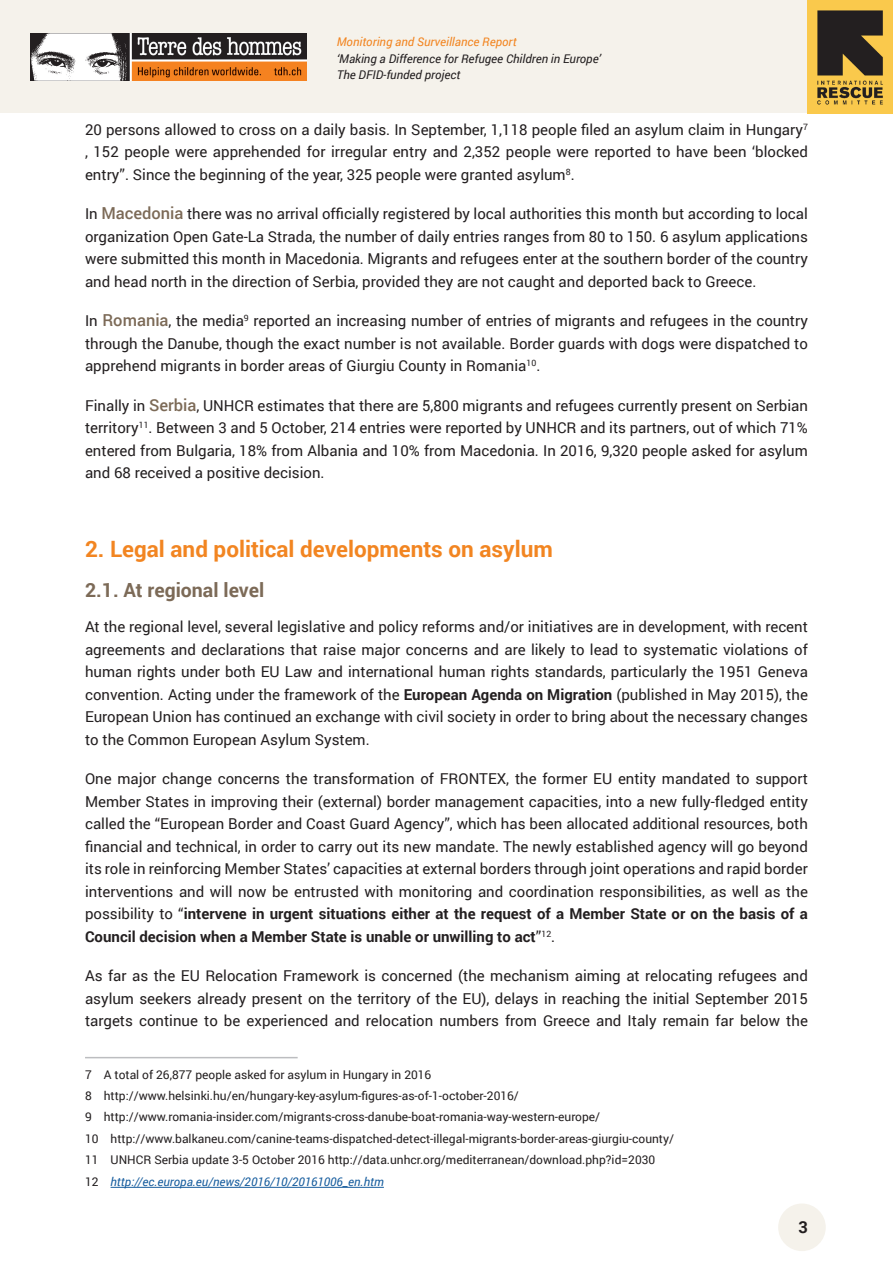
<style>
.page{position:relative;width:893px;height:1263px;background:#fff}
.page>*{position:absolute;margin:0;border:0;box-sizing:border-box;transform-origin:0 0}
.Headding_1{font:700 22.5px "Roboto";color:#f28521}
.Heading_3{font:700 19.5px "Roboto";color:#7c6a57}
.t1{font:700 16.5px "Roboto";color:#231f20}
.body{font:15px/22.5px "Roboto";color:#231f20;text-align:justify}
.footnotes{font:12px "Roboto";color:#231f20}
.t2{font:italic 12px/16.5px "Roboto";color:#231f20}
.footnotes-2{font:italic 12px "Roboto";color:#175d9e}
.t3{font:italic 12px "Roboto";color:#f28521}
.s1{font-weight:500;font-size:16.5px;color:#7c6a57}
.s2{font-weight:700}
.s3{font-style:normal;color:#231f20}
</style>
<div class="page">
<div style="left:0;top:0;width:893px;height:112px;background:#f5f2eb"></div>
<div style="left:778px;top:1203px;width:48px;height:48px;background:#f5f2eb;border-radius:50%"></div>
<img style="left:31px;top:33px;width:276px;height:48px">
<img style="left:808px;top:0;width:85px;height:113px">
<hr style="left:85px;top:1057px;width:213px;height:1px;background:#bcbdc0">
<hr style="left:111px;top:1187px;width:273px;height:1px;background:#175d9e">
<p class="t3" style="left:337px;top:33px;width:181px">Monitoring and Surveillance Report</p>
<p class="t2" style="left:337px;top:50px;width:266px">‘Making a Difference for Refugee Children in Europe’<br>The DFID-funded project</p>
<p class="body" style="left:85px;top:118px;width:724px">20 persons allowed to cross on a daily basis. In September, 1,118 people filed an asylum claim in Hungary<sup>7 </sup>, 152 people were apprehended for irregular entry and 2,352 people were reported to have been ‘blocked entry”. Since the beginning of the year, 325 people were granted asylum<sup>8</sup>.</p>
<p class="body" style="left:85px;top:202px;width:724px">In <span class="s1">Macedonia</span> there was no arrival officially registered by local authorities this month but according to local organization Open Gate-La Strada, the number of daily entries ranges from 80 to 150. 6 asylum applications were submitted this month in Macedonia. Migrants and refugees enter at the southern border of the country and head north in the direction of Serbia, provided they are not caught and deported back to Greece.</p>
<p class="body" style="left:85px;top:309px;width:724px">In <span class="s1">Romania</span>, the media<sup>9</sup> reported an increasing number of entries of migrants and refugees in the country through the Danube, though the exact number is not available. Border guards with dogs were dispatched to apprehend migrants in border areas of Giurgiu County in Romania<sup>10</sup>.</p>
<p class="body" style="left:85px;top:394px;width:724px">Finally in <span class="s1">Serbia</span>, UNHCR estimates that there are 5,800 migrants and refugees currently present on Serbian territory<sup>11</sup>. Between 3 and 5 October, 214 entries were reported by UNHCR and its partners, out of which 71% entered from Bulgaria, 18% from Albania and 10% from Macedonia. In 2016, 9,320 people asked for asylum and 68 received a positive decision.</p>
<p class="Headding_1" style="left:85px;top:533px;width:469px">2. Legal and political developments on asylum</p>
<p class="Heading_3" style="left:85px;top:576px;width:181px">2.1. At regional level</p>
<p class="body" style="left:85px;top:615px;width:724px">At the regional level, several legislative and policy reforms and/or initiatives are in development, with recent agreements and declarations that raise major concerns and are likely to lead to systematic violations of human rights under both EU Law and international human rights standards, particularly the 1951 Geneva convention. Acting under the framework of the <span class="s2">European Agenda on Migration</span> (published in May 2015), the European Union has continued an exchange with civil society in order to bring about the necessary changes to the Common European Asylum System.</p>
<p class="body" style="left:85px;top:767px;width:724px">One major change concerns the transformation of FRONTEX, the former EU entity mandated to support Member States in improving their (external) border management capacities, into a new fully-fledged entity called the “European Border and Coast Guard Agency”, which has been allocated additional resources, both financial and technical, in order to carry out its new mandate. The newly established agency will go beyond its role in reinforcing Member States’ capacities at external borders through joint operations and rapid border interventions and will now be entrusted with monitoring and coordination responsibilities, as well as the possibility to “<span class="s2">intervene in urgent situations either at the request of a Member State or on the basis of a Council decision when a Member State is unable or unwilling to act</span>”<sup>12</sup>.</p>
<p class="body" style="left:85px;top:964px;width:724px">As far as the EU Relocation Framework is concerned (the mechanism aiming at relocating refugees and asylum seekers already present on the territory of the EU), delays in reaching the initial September 2015 targets continue to be experienced and relocation numbers from Greece and Italy remain far below the</p>
<p class="footnotes" style="left:85px;top:1066px;width:348px">7 A total of 26,877 people asked for asylum in Hungary in 2016</p>
<p class="footnotes" style="left:85px;top:1087px;width:435px">8 http://www.helsinki.hu/en/hungary-key-asylum-figures-as-of-1-october-2016/</p>
<p class="footnotes" style="left:85px;top:1109px;width:517px">9 http://www.romania-insider.com/migrants-cross-danube-boat-romania-way-western-europe/</p>
<p class="footnotes" style="left:85px;top:1130px;width:591px">10 http://www.balkaneu.com/canine-teams-dispatched-detect-illegal-migrants-border-areas-giurgiu-county/</p>
<p class="footnotes" style="left:85px;top:1151px;width:572px">11 UNHCR Serbia update 3-5 October 2016 http://data.unhcr.org/mediterranean/download.php?id=2030</p>
<p class="footnotes-2" style="left:85px;top:1174px;width:300px"><span class="s3">12</span> http://ec.europa.eu/news/2016/10/20161006_en.htm</p>
<p class="t1" style="left:798px;top:1215px;width:11px">3</p>
</div>
